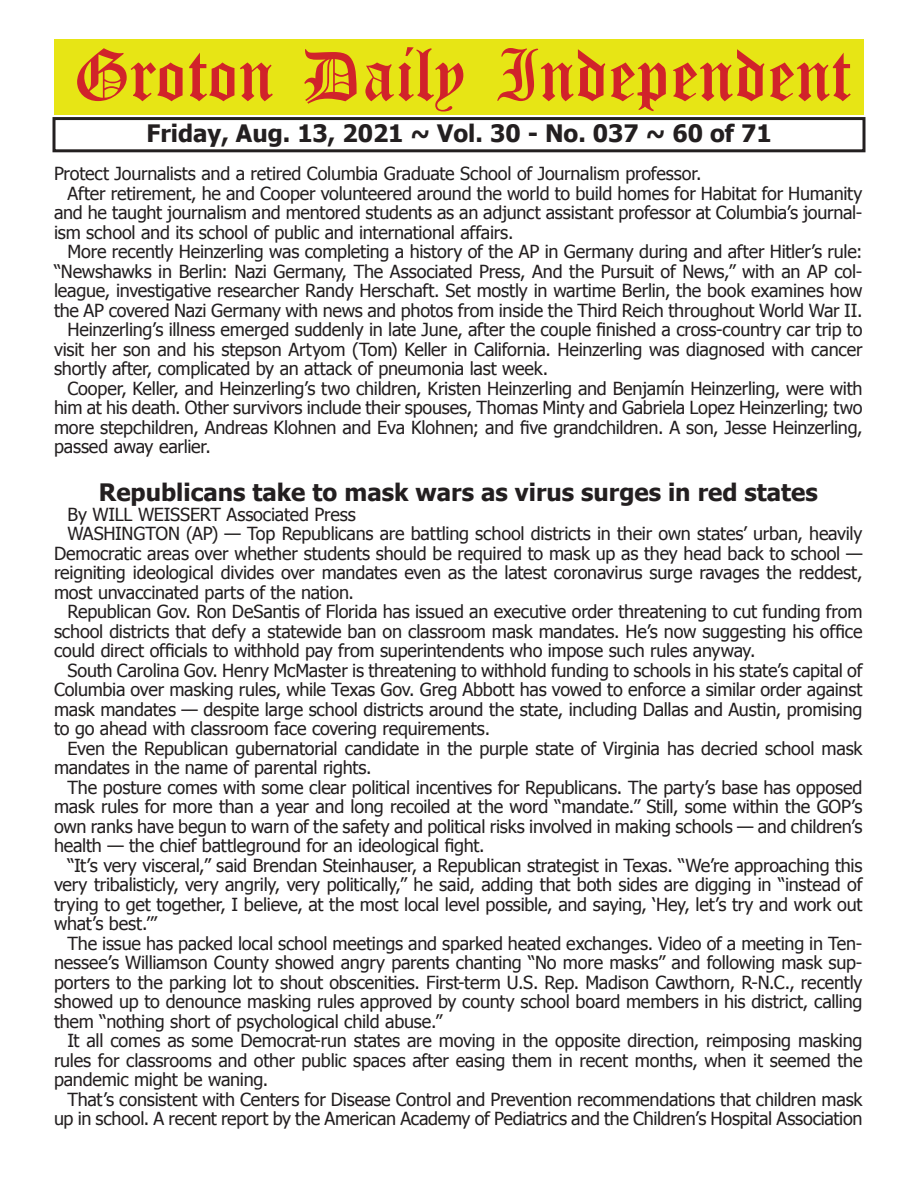
<style>
.page{position:relative;width:918px;height:1188px;background:#fff}
.page>*{position:absolute;margin:0;border:0;box-sizing:border-box;transform-origin:0 0}
.t1{font:54px "Old English Five";color:#d1232a}
.t2{font:700 24px "Tahoma";color:#231f20}
.t3{font:18px "Tahoma";letter-spacing:-.01em;color:#231f20}
</style>
<div class="page">
<div style="left:52px;top:117px;width:814px;height:35px;border:3px solid #231f20"></div>
<div style="left:54px;top:40px;width:810px;height:75px;background:#e7e515"></div>
<h1 class="t1" style="left:73px;top:50px;width:779px">Groton Daily Independent</h1>
<h2 class="t2" style="left:146px;top:116px;width:627px">Friday, Aug. 13, 2021 ~ Vol. 30 - No. 037 ~ 60 of 71</h2>
<p class="t3" style="left:54px;top:161px;width:649px">Protect Journalists and a retired Columbia Graduate School of Journalism professor.</p>
<p class="t3" style="left:68px;top:181px;width:797px">After retirement, he and Cooper volunteered around the world to build homes for Habitat for Humanity</p>
<p class="t3" style="left:54px;top:200px;width:810px">and he taught journalism and mentored students as an adjunct assistant professor at Columbia’s journal-</p>
<p class="t3" style="left:54px;top:220px;width:461px">ism school and its school of public and international affairs.</p>
<p class="t3" style="left:68px;top:239px;width:796px">More recently Heinzerling was completing a history of the AP in Germany during and after Hitler’s rule:</p>
<p class="t3" style="left:54px;top:259px;width:810px">“Newshawks in Berlin: Nazi Germany, The Associated Press, And the Pursuit of News,” with an AP col-</p>
<p class="t3" style="left:54px;top:278px;width:810px">league, investigative researcher Randy Herschaft. Set mostly in wartime Berlin, the book examines how</p>
<p class="t3" style="left:54px;top:298px;width:810px">the AP covered Nazi Germany with news and photos from inside the Third Reich throughout World War II.</p>
<p class="t3" style="left:68px;top:317px;width:797px">Heinzerling’s illness emerged suddenly in late June, after the couple finished a cross-country car trip to</p>
<p class="t3" style="left:54px;top:337px;width:810px">visit her son and his stepson Artyom (Tom) Keller in California. Heinzerling was diagnosed with cancer</p>
<p class="t3" style="left:54px;top:356px;width:496px">shortly after, complicated by an attack of pneumonia last week.</p>
<p class="t3" style="left:68px;top:376px;width:797px">Cooper, Keller, and Heinzerling’s two children, Kristen Heinzerling and Benjamín Heinzerling, were with</p>
<p class="t3" style="left:54px;top:395px;width:810px">him at his death. Other survivors include their spouses, Thomas Minty and Gabriela Lopez Heinzerling; two</p>
<p class="t3" style="left:54px;top:415px;width:810px">more stepchildren, Andreas Klohnen and Eva Klohnen; and five grandchildren. A son, Jesse Heinzerling,</p>
<p class="t3" style="left:54px;top:434px;width:158px">passed away earlier.</p>
<h2 class="t2" style="left:99px;top:476px;width:720px">Republicans take to mask wars as virus surges in red states</h2>
<p class="t3" style="left:68px;top:502px;width:290px">By WILL WEISSERT Associated Press</p>
<p class="t3" style="left:68px;top:522px;width:797px">WASHINGTON (AP) — Top Republicans are battling school districts in their own states’ urban, heavily</p>
<p class="t3" style="left:54px;top:541px;width:810px">Democratic areas over whether students should be required to mask up as they head back to school —</p>
<p class="t3" style="left:54px;top:561px;width:810px">reigniting ideological divides over mandates even as the latest coronavirus surge ravages the reddest,</p>
<p class="t3" style="left:54px;top:580px;width:302px">most unvaccinated parts of the nation.</p>
<p class="t3" style="left:68px;top:600px;width:796px">Republican Gov. Ron DeSantis of Florida has issued an executive order threatening to cut funding from</p>
<p class="t3" style="left:54px;top:619px;width:810px">school districts that defy a statewide ban on classroom mask mandates. He’s now suggesting his office</p>
<p class="t3" style="left:54px;top:639px;width:703px">could direct officials to withhold pay from superintendents who impose such rules anyway.</p>
<p class="t3" style="left:68px;top:658px;width:797px">South Carolina Gov. Henry McMaster is threatening to withhold funding to schools in his state’s capital of</p>
<p class="t3" style="left:54px;top:678px;width:810px">Columbia over masking rules, while Texas Gov. Greg Abbott has vowed to enforce a similar order against</p>
<p class="t3" style="left:54px;top:697px;width:810px">mask mandates — despite large school districts around the state, including Dallas and Austin, promising</p>
<p class="t3" style="left:54px;top:717px;width:438px">to go ahead with classroom face covering requirements.</p>
<p class="t3" style="left:68px;top:736px;width:796px">Even the Republican gubernatorial candidate in the purple state of Virginia has decried school mask</p>
<p class="t3" style="left:54px;top:756px;width:319px">mandates in the name of parental rights.</p>
<p class="t3" style="left:68px;top:775px;width:796px">The posture comes with some clear political incentives for Republicans. The party’s base has opposed</p>
<p class="t3" style="left:54px;top:795px;width:810px">mask rules for more than a year and long recoiled at the word “mandate.” Still, some within the GOP’s</p>
<p class="t3" style="left:54px;top:814px;width:810px">own ranks have begun to warn of the safety and political risks involved in making schools — and children’s</p>
<p class="t3" style="left:54px;top:834px;width:432px">health — the chief battleground for an ideological fight.</p>
<p class="t3" style="left:68px;top:853px;width:797px">“It’s very visceral,” said Brendan Steinhauser, a Republican strategist in Texas. “We’re approaching this</p>
<p class="t3" style="left:54px;top:873px;width:810px">very tribalisticly, very angrily, very politically,” he said, adding that both sides are digging in “instead of</p>
<p class="t3" style="left:54px;top:892px;width:810px">trying to get together, I believe, at the most local level possible, and saying, ‘Hey, let’s try and work out</p>
<p class="t3" style="left:54px;top:912px;width:105px">what’s best.’”</p>
<p class="t3" style="left:68px;top:931px;width:796px">The issue has packed local school meetings and sparked heated exchanges. Video of a meeting in Ten-</p>
<p class="t3" style="left:54px;top:951px;width:810px">nessee’s Williamson County showed angry parents chanting “No more masks” and following mask sup-</p>
<p class="t3" style="left:54px;top:970px;width:810px">porters to the parking lot to shout obscenities. First-term U.S. Rep. Madison Cawthorn, R-N.C., recently</p>
<p class="t3" style="left:54px;top:990px;width:810px">showed up to denounce masking rules approved by county school board members in his district, calling</p>
<p class="t3" style="left:54px;top:1009px;width:390px">them “nothing short of psychological child abuse.”</p>
<p class="t3" style="left:68px;top:1029px;width:796px">It all comes as some Democrat-run states are moving in the opposite direction, reimposing masking</p>
<p class="t3" style="left:54px;top:1048px;width:810px">rules for classrooms and other public spaces after easing them in recent months, when it seemed the</p>
<p class="t3" style="left:54px;top:1068px;width:216px">pandemic might be waning.</p>
<p class="t3" style="left:68px;top:1087px;width:796px">That’s consistent with Centers for Disease Control and Prevention recommendations that children mask</p>
<p class="t3" style="left:54px;top:1107px;width:810px">up in school. A recent report by the American Academy of Pediatrics and the Children’s Hospital Association</p>
</div>
